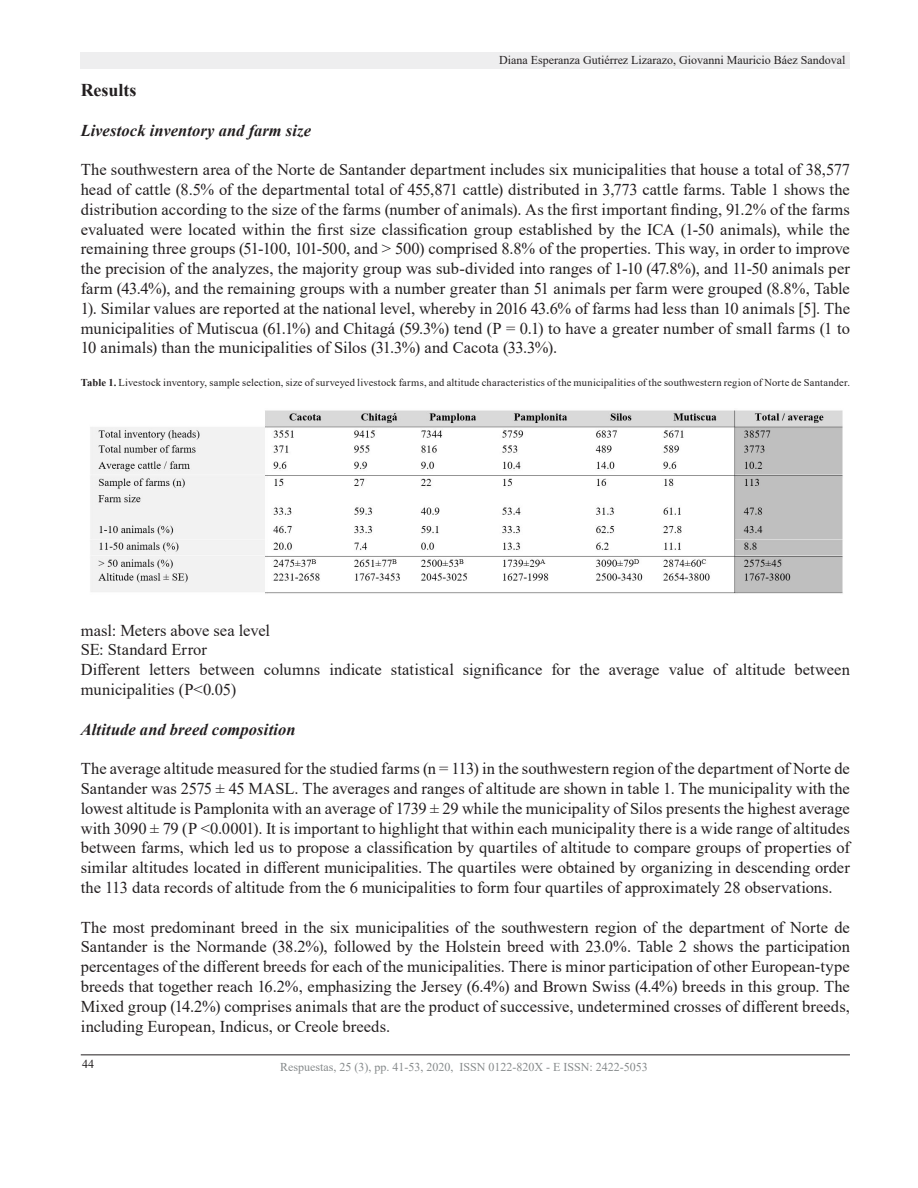
<style>
.page{position:relative;width:918px;height:1188px;background:#fff}
.page>*{position:absolute;margin:0;border:0;box-sizing:border-box;transform-origin:0 0}
.Titulos{font:700 18px "Times New Roman";color:#231f20}
.Estilo_de_párrafo_2{font:16.5px/19.8px "Times New Roman";color:#231f20;text-align:justify}
.Estilo_de_párrafo_2-2{font:italic 700 16.5px "Times New Roman";letter-spacing:.005em;color:#231f20}
.t1{font:12px "Times New Roman";color:#231f20}
.t2{font:12px "Times New Roman";color:#868a8b}
.Estilo_de_párrafo_2-3{font:10.5px "Times New Roman";letter-spacing:.015em;color:#231f20}
.s1{font-weight:700}
</style>
<div class="page">
<div style="left:81px;top:52px;width:769px;height:17px;background:#eeeeef"></div>
<hr style="left:81px;top:1054px;width:769px;height:1px;background:#231f20">
<img style="left:90px;top:410px;width:753px;height:184px">
<p class="t1" style="left:499px;top:51px;width:348px">Diana Esperanza Gutiérrez Lizarazo, Giovanni Mauricio Báez Sandoval</p>
<p class="Titulos" style="left:81px;top:77px;width:57px">Results</p>
<p class="Estilo_de_párrafo_2-2" style="left:81px;top:119px;width:232px">Livestock inventory and farm size</p>
<p class="Estilo_de_párrafo_2" style="left:81px;top:159px;width:771px">The southwestern area of the Norte de Santander department includes six municipalities that house a total of 38,577 head of cattle (8.5% of the departmental total of 455,871 cattle) distributed in 3,773 cattle farms. Table 1 shows the distribution according to the size of the farms (number of animals). As the first important finding, 91.2% of the farms evaluated were located within the first size classification group established by the ICA (1-50 animals), while the remaining three groups (51-100, 101-500, and &gt; 500) comprised 8.8% of the properties. This way, in order to improve the precision of the analyzes, the majority group was sub-divided into ranges of 1-10 (47.8%), and 11-50 animals per farm (43.4%), and the remaining groups with a number greater than 51 animals per farm were grouped (8.8%, Table 1). Similar values are reported at the national level, whereby in 2016 43.6% of farms had less than 10 animals [5]. The municipalities of Mutiscua (61.1%) and Chitagá (59.3%) tend (P = 0.1) to have a greater number of small farms (1 to 10 animals) than the municipalities of Silos (31.3%) and Cacota (33.3%).</p>
<p class="Estilo_de_párrafo_2-3" style="left:81px;top:375px;width:771px"><span class="s1">Table 1.</span> Livestock inventory, sample selection, size of surveyed livestock farms, and altitude characteristics of the municipalities of the southwestern region of Norte de Santander.</p>
<p class="Estilo_de_párrafo_2" style="left:81px;top:620px;width:191px">masl: Meters above sea level</p>
<p class="Estilo_de_párrafo_2" style="left:81px;top:639px;width:128px">SE: Standard Error</p>
<p class="Estilo_de_párrafo_2" style="left:81px;top:659px;width:771px">Different letters between columns indicate statistical significance for the average value of altitude between municipalities (P&lt;0.05)</p>
<p class="Estilo_de_párrafo_2-2" style="left:81px;top:718px;width:216px">Altitude and breed composition</p>
<p class="Estilo_de_párrafo_2" style="left:81px;top:758px;width:771px">The average altitude measured for the studied farms (n = 113) in the southwestern region of the department of Norte de Santander was 2575 ± 45 MASL. The averages and ranges of altitude are shown in table 1. The municipality with the lowest altitude is Pamplonita with an average of 1739 ± 29 while the municipality of Silos presents the highest average with 3090 ± 79 (P &lt;0.0001). It is important to highlight that within each municipality there is a wide range of altitudes between farms, which led us to propose a classification by quartiles of altitude to compare groups of properties of similar altitudes located in different municipalities. The quartiles were obtained by organizing in descending order the 113 data records of altitude from the 6 municipalities to form four quartiles of approximately 28 observations.</p>
<p class="Estilo_de_párrafo_2" style="left:81px;top:917px;width:771px">The most predominant breed in the six municipalities of the southwestern region of the department of Norte de Santander is the Normande (38.2%), followed by the Holstein breed with 23.0%. Table 2 shows the participation percentages of the different breeds for each of the municipalities. There is minor participation of other European-type breeds that together reach 16.2%, emphasizing the Jersey (6.4%) and Brown Swiss (4.4%) breeds in this group. The Mixed group (14.2%) comprises animals that are the product of successive, undetermined crosses of different breeds, including European, Indicus, or Creole breeds.</p>
<p class="t1" style="left:82px;top:1056px;width:13px">44</p>
<p class="t2" style="left:280px;top:1059px;width:369px">Respuestas, 25 (3), pp. 41-53, 2020, ISSN 0122-820X - E ISSN: 2422-5053</p>
</div>
